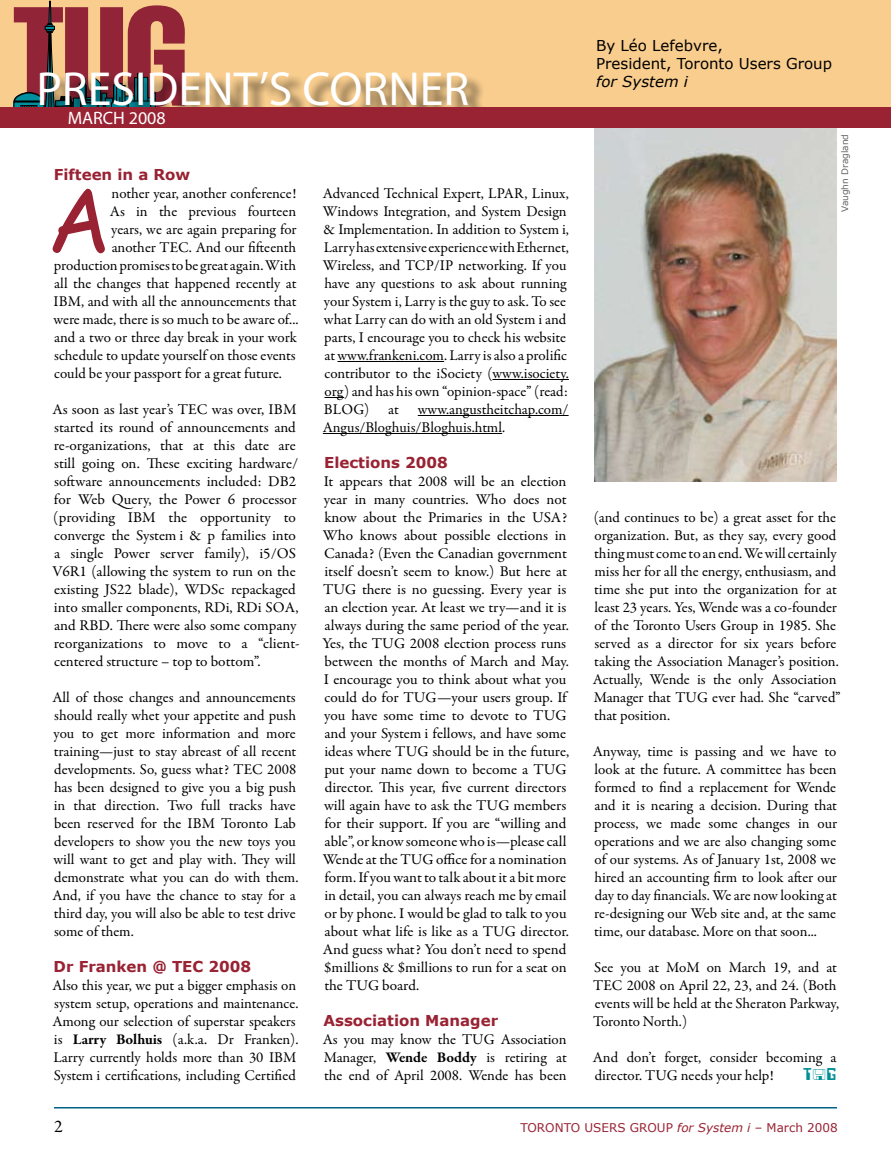
<style>
.page{position:relative;width:891px;height:1161px;background:#fff}
.page>*{position:absolute;margin:0;border:0;box-sizing:border-box;transform-origin:0 0}
.t1{font:87.75px "Comic Sans MS";color:#923}
.t2{font:48px "Myriad Pro";color:#fff}
.t3{font:18px "Myriad Pro";color:#fff}
.t4{font:18px "Garamond Premr Pro";color:#000}
.t5{font:15px/18px "Garamond Premr Pro";color:#000}
.t6{font:700 15px "Verdana";color:#923}
.t7{font:15px/18px "Verdana";color:#000}
.t8{font:italic 15px "Verdana";color:#000}
.t9{font:15px "Keypunch Plain";color:#008f97;scale:1.11 1}
.t10{font:12px "Verdana";color:#923}
.t11{font:9px "Verdana";color:#636363}
.s1{font-weight:700}
.s2{font-style:italic}
</style>
<div class="page">
<div style="left:0;top:0;width:891px;height:107px;background:#f8cd8e"></div>
<hr style="left:54px;top:1107px;width:783px;height:1px;background:#006285">
<hr style="left:338px;top:361px;width:106px;height:1px;background:#000">
<hr style="left:492px;top:379px;width:77px;height:1px;background:#000">
<svg style="left:325px;top:397px;width:19px;height:1px"></svg>
<hr style="left:418px;top:415px;width:151px;height:1px;background:#000">
<hr style="left:323px;top:433px;width:179px;height:1px;background:#000">
<svg style="left:14px;top:0;width:171px;height:107px"></svg>
<img style="left:594px;top:127px;width:242px;height:355px">
<div style="left:43px;top:74px;width:587px;height:80px;background:#000;opacity:.6"></div>
<div style="left:0;top:107px;width:891px;height:20px;background:#923"></div>
<h2 class="t2" style="left:36px;top:59px;width:434px">PRESIDENT’S CORNER</h2>
<p class="t3" style="left:68px;top:107px;width:99px">MARCH 2008</p>
<p class="t6" style="left:54px;top:165px;width:138px">Fifteen in a Row</p>
<h1 class="t1" style="left:47px;top:155px;width:66px">A</h1>
<p class="t5" style="left:112px;top:185px;width:186px">nother year, another conference!</p>
<p class="t5" style="left:110px;top:203px;width:188px">As in the previous fourteen</p>
<p class="t5" style="left:111px;top:221px;width:187px">years, we are again preparing for</p>
<p class="t5" style="left:112px;top:239px;width:186px">another TEC. And our fifteenth</p>
<p class="t5" style="left:54px;top:257px;width:244px">production promises to be great again. With</p>
<p class="t5" style="left:54px;top:275px;width:244px">all the changes that happened recently at</p>
<p class="t5" style="left:54px;top:293px;width:245px">IBM, and with all the announcements that</p>
<p class="t5" style="left:54px;top:311px;width:246px">were made, there is so much to be aware of...</p>
<p class="t5" style="left:54px;top:329px;width:244px">and a two or three day break in your work</p>
<p class="t5" style="left:54px;top:347px;width:243px">schedule to update yourself on those events</p>
<p class="t5" style="left:54px;top:365px;width:229px">could be your passport for a great future.</p>
<p class="t5" style="left:52px;top:401px;width:249px">As soon as last year’s TEC was over, IBM started its round of announcements and re-organizations, that at this date are still going on. These exciting hardware/ software announcements included: DB2 for Web Query, the Power 6 processor (providing IBM the opportunity to converge the System i &amp; p families into a single Power server family), i5/OS V6R1 (allowing the system to run on the existing JS22 blade), WDSc repackaged into smaller components, RDi, RDi SOA, and RBD. There were also some company reorganizations to move to a “client&shy;centered structure – top to bottom”.</p>
<p class="t5" style="left:52px;top:689px;width:248px">All of those changes and announcements should really whet your appetite and push you to get more information and more training—just to stay abreast of all recent developments. So, guess what? TEC 2008 has been designed to give you a big push in that direction. Two full tracks have been reserved for the IBM Toronto Lab developers to show you the new toys you will want to get and play with. They will demonstrate what you can do with them.<br>And, if you have the chance to stay for a third day, you will also be able to test drive some of them.</p>
<p class="t6" style="left:54px;top:957px;width:199px">Dr Franken @ TEC 2008</p>
<p class="t5" style="left:52px;top:977px;width:248px">Also this year, we put a bigger emphasis on system setup, operations and maintenance.<br>Among our selection of superstar speakers is <span class="s1">Larry Bolhuis</span> (a.k.a. Dr Franken).<br>Larry currently holds more than 30 IBM System i certifications, including Certified</p>
<p class="t5" style="left:323px;top:185px;width:248px">Advanced Technical Expert, LPAR, Linux, Windows Integration, and System Design &amp; Implementation. In addition to System i, Larry has extensive experience with Ethernet, Wireless, and TCP/IP networking. If you have any questions to ask about running your System i, Larry is the guy to ask. To see what Larry can do with an old System i and parts, I encourage you to check his website at www.frankeni.com. Larry is also a prolific contributor to the iSociety (www.isociety. org) and has his own “opinion-space” (read:<br>BLOG)</p>
<p class="t5" style="left:323px;top:401px;width:247px;text-indent:95px">www.angustheitchap.com/<br>Angus/Bloghuis/Bloghuis.html.</p>
<p class="t6" style="left:324px;top:453px;width:125px">Elections 2008</p>
<p class="t5" style="left:323px;top:473px;width:248px">It appears that 2008 will be an election year in many countries. Who does not know about the Primaries in the USA?<br>Who knows about possible elections in Canada? (Even the Canadian government itself doesn’t seem to know.) But here at TUG there is no guessing. Every year is an election year. At least we try—and it is always during the same period of the year.<br>Yes, the TUG 2008 election process runs between the months of March and May.<br>I encourage you to think about what you could do for TUG—your users group. If you have some time to devote to TUG and your System i fellows, and have some ideas where TUG should be in the future, put your name down to become a TUG director. This year, five current directors will again have to ask the TUG members for their support. If you are “willing and able”, or know someone who is—please call Wende at the TUG office for a nomination form. If you want to talk about it a bit more in detail, you can always reach me by email or by phone. I would be glad to talk to you about what life is like as a TUG director.<br>And guess what? You don’t need to spend $millions &amp; $millions to run for a seat on the TUG board.</p>
<p class="t6" style="left:324px;top:1011px;width:176px">Association Manager</p>
<p class="t5" style="left:323px;top:1031px;width:246px;text-align:justify">As you may know the TUG Association Manager, <span class="s1">Wende Boddy</span> is retiring at the end of April 2008. Wende has been</p>
<p class="t5" style="left:388px;top:401px;width:12px">at</p>
<p class="t7" style="left:596px;top:37px;width:237px">By Léo Lefebvre,<br>President, Toronto Users Group</p>
<p class="t8" style="left:596px;top:72px;width:93px">for System i</p>
<p class="t11" style="left:839px;top:212px;width:79px;rotate:-90deg">Vaughn Dragland</p>
<p class="t5" style="left:593px;top:509px;width:249px">(and continues to be) a great asset for the organization. But, as they say, every good thing must come to an end. We will certainly miss her for all the energy, enthusiasm, and time she put into the organization for at least 23 years. Yes, Wende was a co-founder of the Toronto Users Group in 1985. She served as a director for six years before taking the Association Manager’s position.<br>Actually, Wende is the only Association Manager that TUG ever had. She “carved” that position.</p>
<p class="t5" style="left:593px;top:743px;width:246px;text-align:justify">Anyway, time is passing and we have to look at the future. A committee has been formed to find a replacement for Wende and it is nearing a decision. During that process, we made some changes in our operations and we are also changing some of our systems. As of January 1st, 2008 we hired an accounting firm to look after our day to day financials. We are now looking at re-designing our Web site and, at the same time, our database. More on that soon...</p>
<p class="t5" style="left:593px;top:959px;width:247px">See you at MoM on March 19, and at<br>TEC 2008 on April 22, 23, and 24. (Both events will be held at the Sheraton Parkway,<br>Toronto North.)</p>
<p class="t5" style="left:593px;top:1049px;width:245px">And don’t forget, consider becoming a director. TUG needs your help!</p>
<p class="t9" style="left:803px;top:1065px;width:32px">T G</p>
<p class="t4" style="left:54px;top:1116px;width:10px">2</p>
<p class="t10" style="left:520px;top:1120px;width:319px">TORONTO USERS GROUP <span class="s2">for System i</span> – March 2008</p>
</div>
